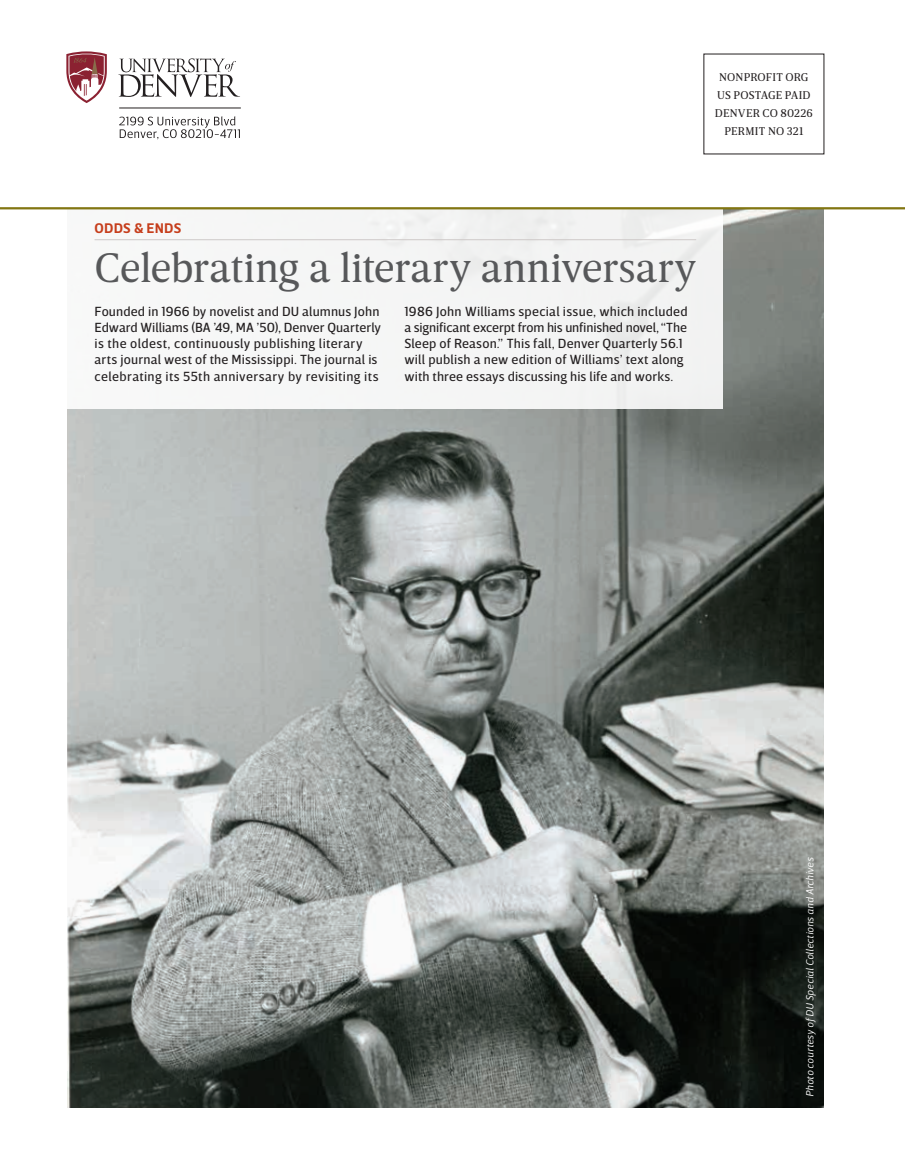
<style>
.page{position:relative;width:905px;height:1175px;background:#fff}
.page>*{position:absolute;margin:0;border:0;box-sizing:border-box;transform-origin:0 0}
.t1{font:42px "Breve News";color:#57585a}
.t2{font:600 14.25px "Breve Sans Text";letter-spacing:.015em;color:#c63e1c}
.t3{font:13.5px/16.2px "Breve Sans Text";letter-spacing:.015em;color:#231f20}
.t4{font:11.55px/17.9px "Breve News";letter-spacing:.01em;color:#231f20;text-align:center}
.t5{font:italic 300 10.5px "Breve Sans Text";letter-spacing:.015em;color:#fff}
</style>
<div class="page">
<img style="left:68px;top:209px;width:756px;height:898px">
<div style="left:0;top:209px;width:723px;height:199px;background:#f5f6f5"></div>
<hr style="left:0;top:207px;width:904px;height:2px;background:#827612">
<svg style="left:118px;top:58px;width:122px;height:39px"></svg>
<svg style="left:66px;top:51px;width:41px;height:52px"></svg>
<hr style="left:119px;top:108px;width:122px;height:1px;background:#231f20">
<svg style="left:119px;top:116px;width:121px;height:23px"></svg>
<hr style="left:94px;top:239px;width:602px;height:1px;background:#cec9c8">
<p class="t4" style="left:715px;top:68px;width:99px">NONPROFIT ORG<br>US POSTAGE PAID<br>DENVER CO 80226<br>PERMIT NO 321</p>
<p class="t2" style="left:95px;top:219px;width:88px">ODDS &amp; ENDS</p>
<h1 class="t1" style="left:94px;top:244px;width:603px">Celebrating a literary anniversary</h1>
<p class="t3" style="left:94px;top:303px;width:288px">Founded in 1966 by novelist and DU alumnus John Edward Williams (BA ’49, MA ’50), Denver Quarterly is the oldest, continuously publishing literary arts journal west of the Mississippi. The journal is celebrating its 55th anniversary by revisiting its</p>
<p class="t3" style="left:404px;top:303px;width:285px">1986 John Williams special issue, which included a significant excerpt from his unfinished novel, “The Sleep of Reason.” This fall, Denver Quarterly 56.1 will publish a new edition of Williams’ text along with three essays discussing his life and works.</p>
<p class="t5" style="left:803px;top:1096px;width:241px;rotate:-90deg">Photo courtesy of DU Special Collections and Archives</p>
</div>
